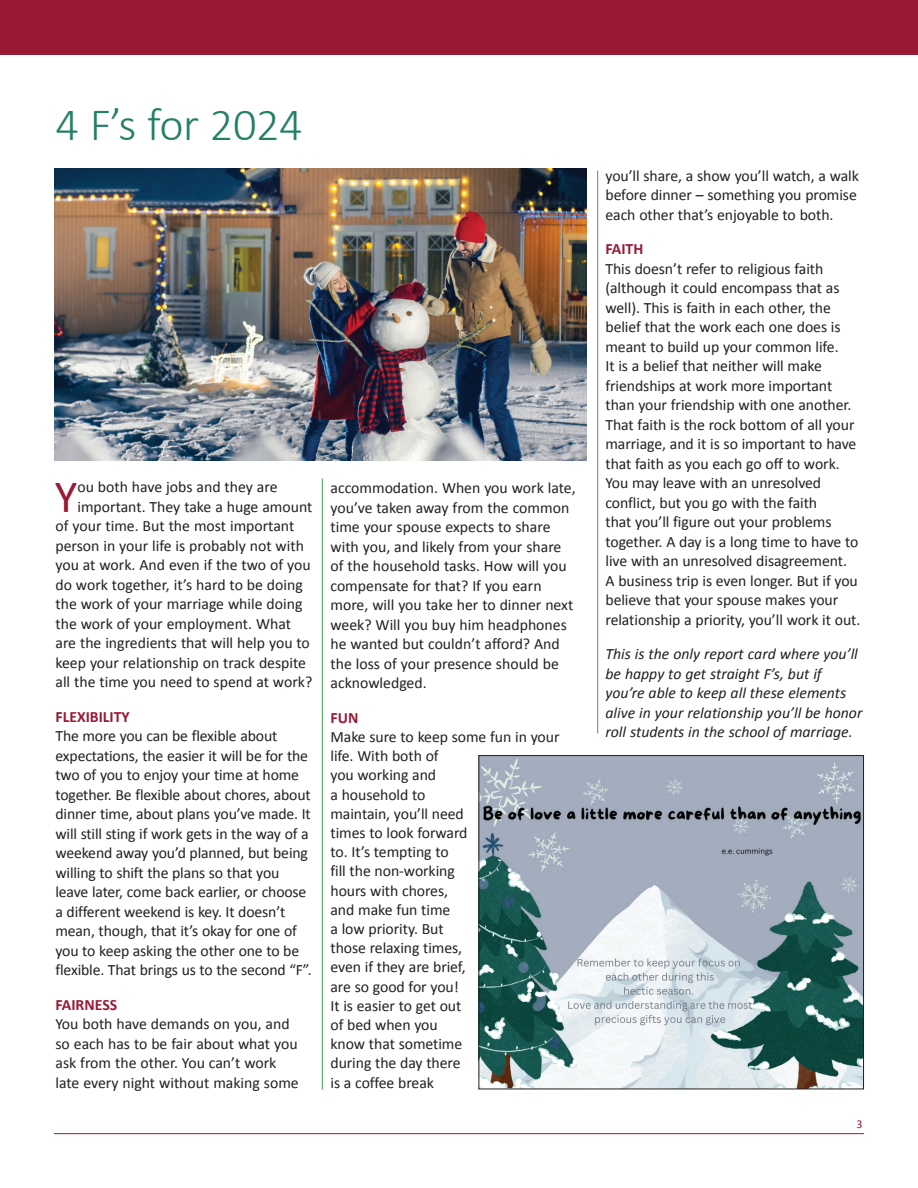
<style>
.page{position:relative;width:918px;height:1188px;background:#fff}
.page>*{position:absolute;margin:0;border:0;box-sizing:border-box;transform-origin:0 0}
.t1{font:300 46.5px "Calibri";letter-spacing:-.01em;color:#238067}
.t2{font:46.5px "Calibri";color:#981a35}
.t3{font:15.75px/19.5px "Calibri";letter-spacing:-.005em;color:#231f20}
.t4{font:italic 15.75px/19.5px "Calibri";color:#231f20}
.t5{font:700 15.75px "Calibri";color:#981a35}
.t6{font:12px "Calibri";color:#981a35}
</style>
<div class="page">
<div style="left:0;top:0;width:918px;height:54px;background:#981a35"></div>
<hr style="left:54px;top:1133px;width:810px;height:1px;background:#981a35">
<img style="left:54px;top:168px;width:533px;height:292px">
<hr style="left:322px;top:478px;width:1px;height:612px;background:#43a246">
<hr style="left:597px;top:171px;width:1px;height:562px;background:#43a246">
<img style="left:480px;top:757px;width:382px;height:330px">
<div style="left:478px;top:755px;width:386px;height:334px;border:1px solid #231f20"></div>
<h1 class="t1" style="left:56px;top:96px;width:249px">4 F’s for 2024</h1>
<h1 class="t2" style="left:55px;top:464px;width:24px">Y</h1>
<p class="t3" style="left:77px;top:477px;width:202px">ou both have jobs and they are</p>
<p class="t3" style="left:77px;top:496px;width:237px">important. They take a huge amount</p>
<p class="t3" style="left:55px;top:516px;width:240px">of your time. But the most important</p>
<p class="t3" style="left:55px;top:535px;width:250px">person in your life is probably not with</p>
<p class="t3" style="left:55px;top:555px;width:257px">you at work. And even if the two of you</p>
<p class="t3" style="left:55px;top:574px;width:249px">do work together, it’s hard to be doing</p>
<p class="t3" style="left:55px;top:594px;width:248px">the work of your marriage while doing</p>
<p class="t3" style="left:55px;top:613px;width:237px">the work of your employment. What</p>
<p class="t3" style="left:55px;top:633px;width:256px">are the ingredients that will help you to</p>
<p class="t3" style="left:55px;top:652px;width:252px">keep your relationship on track despite</p>
<p class="t3" style="left:55px;top:672px;width:258px">all the time you need to spend at work?</p>
<p class="t5" style="left:55px;top:705px;width:76px">FLEXIBILITY</p>
<p class="t3" style="left:55px;top:726px;width:258px">The more you can be flexible about expectations, the easier it will be for the two of you to enjoy your time at home together. Be flexible about chores, about dinner time, about plans you’ve made. It will still sting if work gets in the way of a weekend away you’d planned, but being willing to shift the plans so that you leave later, come back earlier, or choose a different weekend is key. It doesn’t mean, though, that it’s okay for one of you to keep asking the other one to be flexible. That brings us to the second “F”.</p>
<p class="t5" style="left:55px;top:993px;width:63px">FAIRNESS</p>
<p class="t3" style="left:55px;top:1014px;width:245px">You both have demands on you, and so each has to be fair about what you ask from the other. You can’t work late every night without making some</p>
<p class="t3" style="left:330px;top:478px;width:247px">accommodation. When you work late, you’ve taken away from the common time your spouse expects to share with you, and likely from your share of the household tasks. How will you compensate for that? If you earn more, will you take her to dinner next week? Will you buy him headphones he wanted but couldn’t afford? And the loss of your presence should be acknowledged.</p>
<p class="t5" style="left:330px;top:706px;width:29px">FUN</p>
<p class="t3" style="left:330px;top:727px;width:231px">Make sure to keep some fun in your life. With both of<br>you working and<br>a household to<br>maintain, you’ll need<br>times to look forward<br>to. It’s tempting to<br>fill the non-working<br>hours with chores,<br>and make fun time<br>a low priority. But<br>those relaxing times,<br>even if they are brief,<br>are so good for you!<br>It is easier to get out<br>of bed when you<br>know that sometime<br>during the day there<br>is a coffee break</p>
<p class="t3" style="left:605px;top:166px;width:255px">you’ll share, a show you’ll watch, a walk before dinner – something you promise each other that’s enjoyable to both.</p>
<p class="t5" style="left:605px;top:238px;width:39px">FAITH</p>
<p class="t3" style="left:605px;top:258px;width:256px">This doesn’t refer to religious faith (although it could encompass that as well). This is faith in each other, the belief that the work each one does is meant to build up your common life.<br>It is a belief that neither will make friendships at work more important than your friendship with one another.<br>That faith is the rock bottom of all your marriage, and it is so important to have that faith as you each go off to work.<br>You may leave with an unresolved conflict, but you go with the faith<br>that you’ll figure out your problems together. A day is a long time to have to live with an unresolved disagreement.<br>A business trip is even longer. But if you believe that your spouse makes your relationship a priority, you’ll work it out.</p>
<p class="t4" style="left:605px;top:643px;width:258px">This is the only report card where you’ll be happy to get straight F’s, but if you’re able to keep all these elements alive in your relationship you’ll be honor roll students in the school of marriage.</p>
<p class="t6" style="left:856px;top:1116px;width:8px">3</p>
</div>
